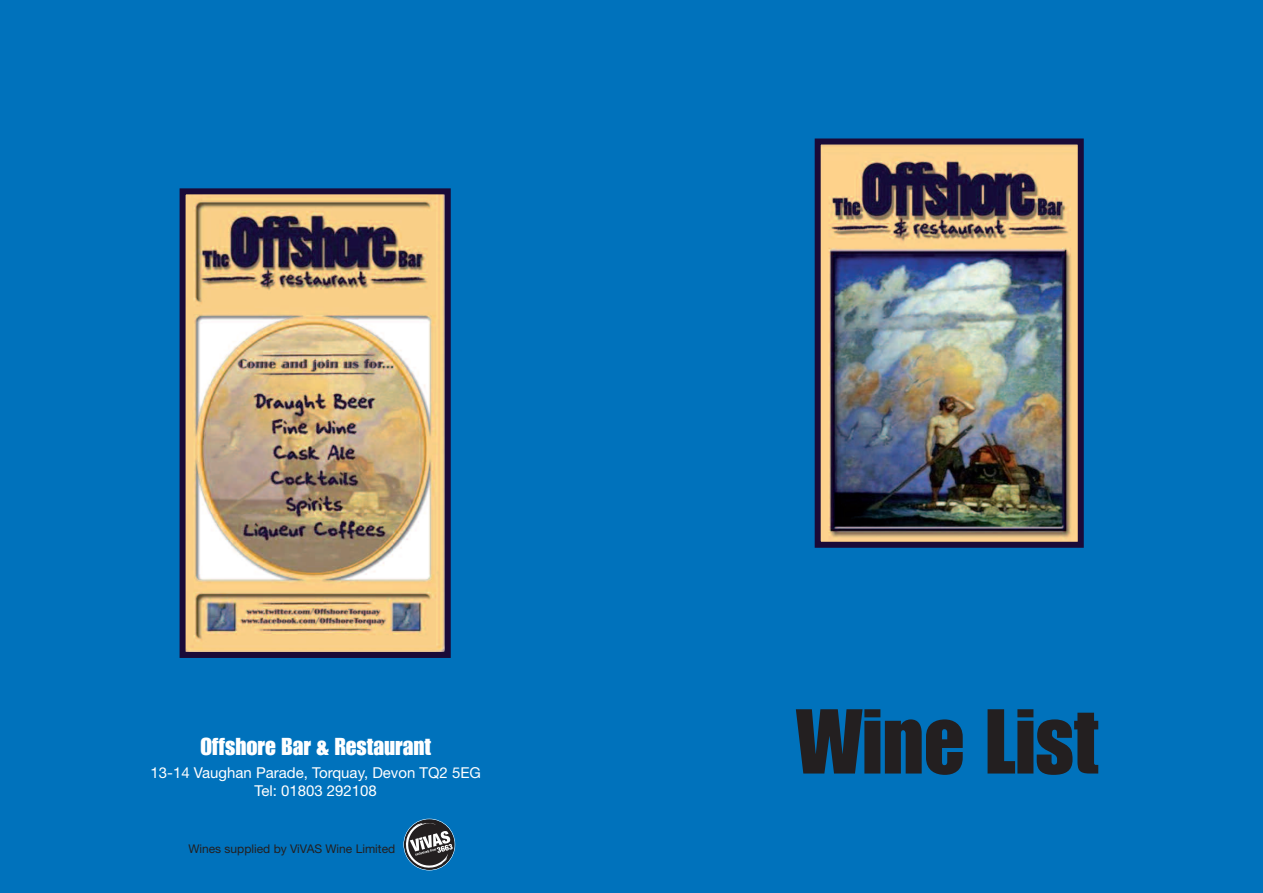
<style>
.page{position:relative;width:1263px;height:893px;background:#0072bc}
.page>*{position:absolute;margin:0;border:0;box-sizing:border-box;transform-origin:0 0}
.t1{font:90px "Impact";color:#231f20}
.t2{font:24px "Impact";color:#fff}
.t3{font:15px/18px "Helvetica Neue";color:#fff;text-align:center}
.t4{font:12px "Helvetica Neue";color:#231f20}
</style>
<div class="page">
<img style="left:822px;top:145px;width:255px;height:396px">
<div style="left:815px;top:138px;width:269px;height:410px;border:6px solid #1a0a38"></div>
<img style="left:187px;top:195px;width:257px;height:456px">
<div style="left:180px;top:188px;width:271px;height:470px;border:6px solid #1a0a38"></div>
<svg style="left:405px;top:822px;width:48px;height:46px;background:#5b666f"></svg>
<div style="left:403px;top:819px;width:52px;height:51px;border:1px solid #fff;border-radius:50%"></div>
<h2 class="t2" style="left:200px;top:738px;width:232px">Offshore Bar &amp; Restaurant</h2>
<p class="t3" style="left:151px;top:765px;width:332px">13-14 Vaughan Parade, Torquay, Devon TQ2 5EG<br>Tel: 01803 292108</p>
<p class="t4" style="left:188px;top:844px;width:208px">Wines supplied by ViVAS Wine Limited</p>
<h1 class="t1" style="left:796px;top:709px;width:304px">Wine List</h1>
</div>
